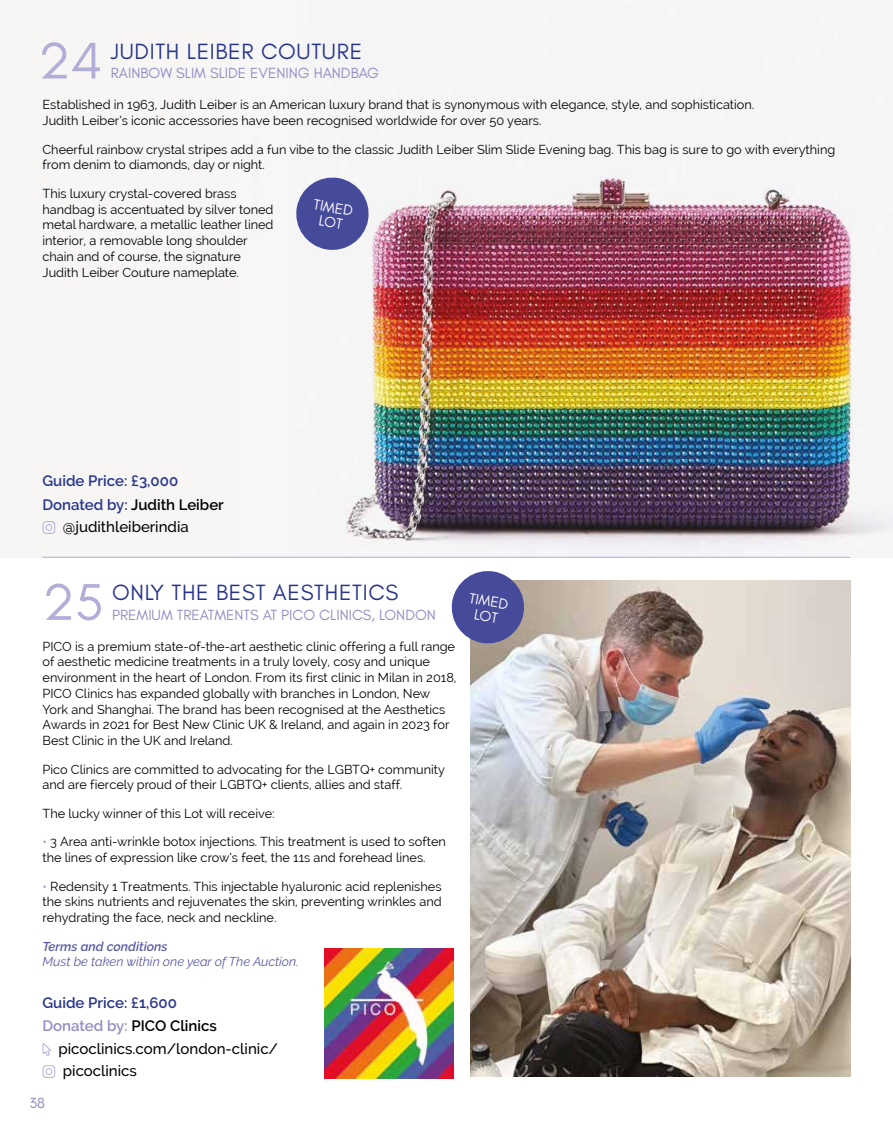
<style>
.page{position:relative;width:893px;height:1140px;background:#fff}
.page>*{position:absolute;margin:0;border:0;box-sizing:border-box;transform-origin:0 0}
.t1{font:52.5px "Glacial Indifference";color:#b1aed8}
.t2{font:22.5px "Glacial Indifference";letter-spacing:.03em;color:#28348b}
.t3{font:15px "Glacial Indifference";color:#908ec4}
.t4{font:500 15px "Raleway";color:#000}
.t5{font:600 15px "Raleway";color:#000}
.t6{font:600 15px "Raleway";color:#28348b}
.t7{font:15px/15px "Glacial Indifference";color:#fff;text-align:center}
.t8{font:12.75px/15.8px "Raleway";color:#000}
.t9{font:italic 12.75px "Raleway";color:#5a5ba5}
.t10{font:italic 600 12.75px "Raleway";color:#5a5ba5}
.s1{color:#28348b}
.s2{color:#908ec4}
</style>
<div class="page">
<div style="left:0;top:0;width:893px;height:557px;background:#f7f6f5"></div>
<img style="left:234px;top:175px;width:649px;height:382px">
<hr style="left:43px;top:557px;width:807px;height:1px;background:#b1aed8">
<svg style="left:43px;top:1043px;width:8px;height:13px"></svg>
<svg style="left:43px;top:1065px;width:12px;height:13px"></svg>
<img style="left:471px;top:580px;width:379px;height:496px">
<svg style="left:451px;top:571px;width:76px;height:75px;background:#6f70a8"></svg>
<img style="left:324px;top:948px;width:130px;height:130px">
<svg style="left:43px;top:521px;width:12px;height:13px"></svg>
<svg style="left:293px;top:175px;width:78px;height:78px"></svg>
<h1 class="t1" style="left:38px;top:32px;width:66px">24</h1>
<h2 class="t2" style="left:111px;top:39px;width:253px">JUDITH LEIBER COUTURE</h2>
<p class="t3" style="left:111px;top:65px;width:270px">RAINBOW SLIM SLIDE EVENING HANDBAG</p>
<p class="t8" style="left:43px;top:97px;width:713px">Established in 1963, Judith Leiber is an American luxury brand that is synonymous with elegance, style, and sophistication.<br>Judith Leiber’s iconic accessories have been recognised worldwide for over 50 years.</p>
<p class="t8" style="left:43px;top:141px;width:794px">Cheerful rainbow crystal stripes add a fun vibe to the classic Judith Leiber Slim Slide Evening bag. This bag is sure to go with everything from denim to diamonds, day or night.</p>
<p class="t8" style="left:43px;top:185px;width:233px">This luxury crystal-covered brass handbag is accentuated by silver toned metal hardware, a metallic leather lined interior, a removable long shoulder chain and of course, the signature Judith Leiber Couture nameplate.</p>
<p class="t7" style="left:315px;top:197px;width:41px;rotate:10deg">TIMED<br>LOT</p>
<p class="t6" style="left:43px;top:472px;width:137px">Guide Price: £3,000</p>
<p class="t5" style="left:43px;top:495px;width:183px"><span class="s1">Donated by:</span> Judith Leiber</p>
<p class="t4" style="left:63px;top:518px;width:127px">@judithleiberindia</p>
<h1 class="t1" style="left:43px;top:573px;width:63px">25</h1>
<h2 class="t2" style="left:112px;top:580px;width:288px">ONLY THE BEST AESTHETICS</h2>
<p class="t3" style="left:112px;top:606px;width:325px">PREMIUM TREATMENTS AT PICO CLINICS, LONDON</p>
<p class="t8" style="left:43px;top:638px;width:415px">PICO is a premium state-of-the-art aesthetic clinic offering a full range of aesthetic medicine treatments in a truly lovely, cosy and unique environment in the heart of London. From its first clinic in Milan in 2018, PICO Clinics has expanded globally with branches in London, New York and Shanghai. The brand has been recognised at the Aesthetics Awards in 2021 for Best New Clinic UK &amp; Ireland, and again in 2023 for Best Clinic in the UK and Ireland.</p>
<p class="t8" style="left:43px;top:761px;width:404px">Pico Clinics are committed to advocating for the LGBTQ+ community and are fiercely proud of their LGBTQ+ clients, allies and staff.</p>
<p class="t8" style="left:43px;top:805px;width:234px">The lucky winner of this Lot will receive:</p>
<p class="t8" style="left:43px;top:834px;width:405px"><span class="s2">•</span> 3 Area anti-wrinkle botox injections. This treatment is used to soften the lines of expression like crow’s feet, the 11s and forehead lines.</p>
<p class="t8" style="left:43px;top:878px;width:401px;text-align:justify"><span class="s2">•</span> Redensity 1 Treatments. This injectable hyaluronic acid replenishes the skins nutrients and rejuvenates the skin, preventing wrinkles and rehydrating the face, neck and neckline.</p>
<p class="t10" style="left:43px;top:938px;width:127px">Terms and conditions</p>
<p class="t9" style="left:43px;top:954px;width:258px">Must be taken within one year of The Auction.</p>
<p class="t6" style="left:43px;top:993px;width:136px">Guide Price: £1,600</p>
<p class="t5" style="left:43px;top:1017px;width:176px"><span class="s2">Donated by:</span> PICO Clinics</p>
<p class="t4" style="left:59px;top:1039px;width:221px">picoclinics.com/london-clinic/</p>
<p class="t4" style="left:63px;top:1062px;width:76px">picoclinics</p>
<p class="t3" style="left:29px;top:1095px;width:17px">38</p>
<p class="t7" style="left:470px;top:590px;width:41px;rotate:10deg">TIMED<br>LOT</p>
</div>
